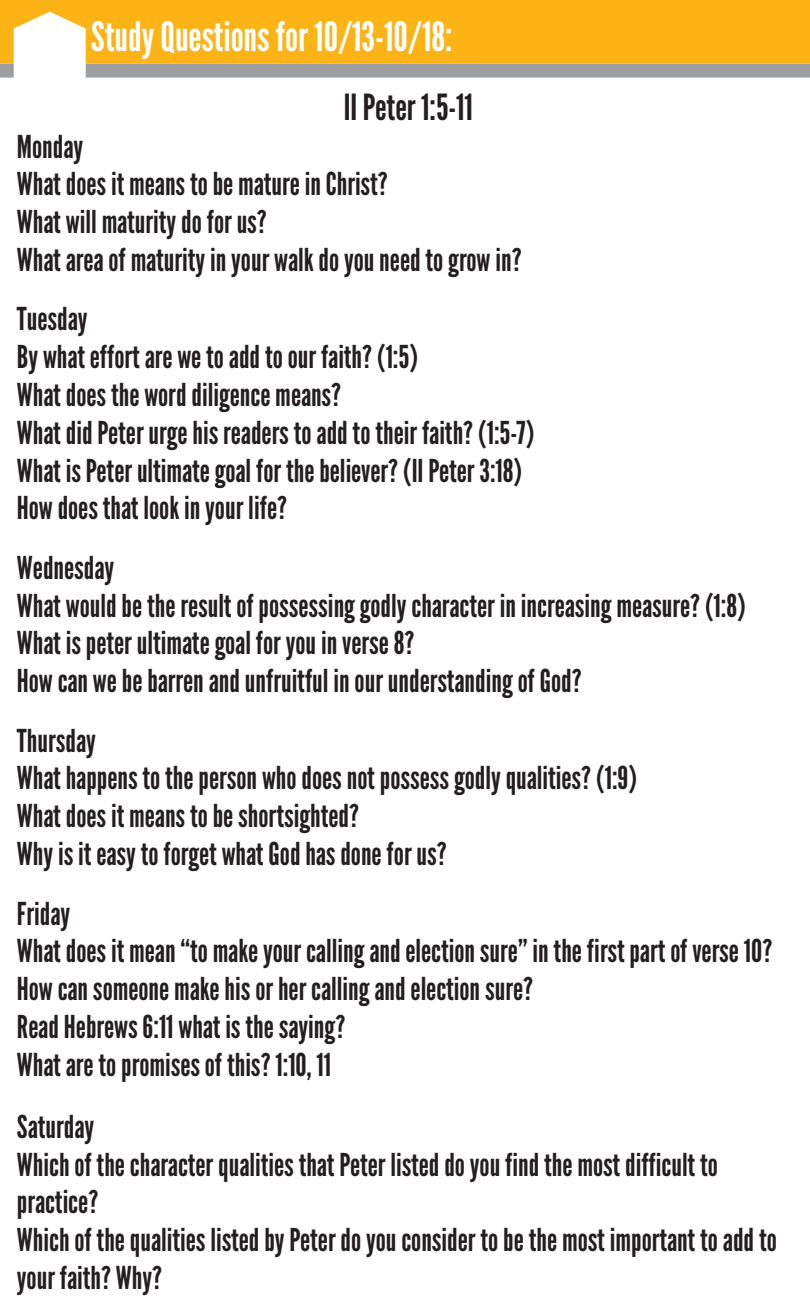
<style>
.page{position:relative;width:810px;height:1297px;background:#fff}
.page>*{position:absolute;margin:0;border:0;box-sizing:border-box;transform-origin:0 0}
.t1{font:40.5px "League Gothic";color:#fff}
.t2{font:36px "League Gothic";color:#231f20}
.t3{font:31.5px/37.8px "League Gothic";color:#231f20}
</style>
<div class="page">
<svg style="left:0;top:64px;width:810px;height:14px;background:#a6a8aa"></svg>
<svg style="left:0;top:0;width:810px;height:64px;background:#fbb725"></svg>
<p class="t1" style="left:91px;top:13px;width:363px">Study Questions for 10/13-10/18:</p>
<p class="t2" style="left:344px;top:86px;width:131px">II Peter 1:5-11</p>
<p class="t3" style="left:17px;top:128px;width:506px">Monday<br>What does it means to be mature in Christ?<br>What will maturity do for us?<br>What area of maturity in your walk do you need to grow in?</p>
<p class="t3" style="left:17px;top:300px;width:519px">Tuesday<br>By what effort are we to add to our faith? (1:5)<br>What does the word diligence means?<br>What did Peter urge his readers to add to their faith? (1:5-7)<br>What is Peter ultimate goal for the believer? (II Peter 3:18)<br>How does that look in your life?</p>
<p class="t3" style="left:17px;top:549px;width:730px">Wednesday<br>What would be the result of possessing godly character in increasing measure? (1:8)<br>What is peter ultimate goal for you in verse 8?<br>How can we be barren and unfruitful in our understanding of God?</p>
<p class="t3" style="left:17px;top:722px;width:622px">Thursday<br>What happens to the person who does not possess godly qualities? (1:9)<br>What does it means to be shortsighted?<br>Why is it easy to forget what God has done for us?</p>
<p class="t3" style="left:17px;top:894px;width:757px">Friday<br>What does it mean “to make your calling and election sure” in the first part of verse 10?<br>How can someone make his or her calling and election sure?<br>Read Hebrews 6:11 what is the saying?<br>What are to promises of this? 1:10, 11</p>
<p class="t3" style="left:17px;top:1108px;width:761px">Saturday<br>Which of the character qualities that Peter listed do you find the most difficult to practice?<br>Which of the qualities listed by Peter do you consider to be the most important to add to your faith? Why?</p>
</div>
